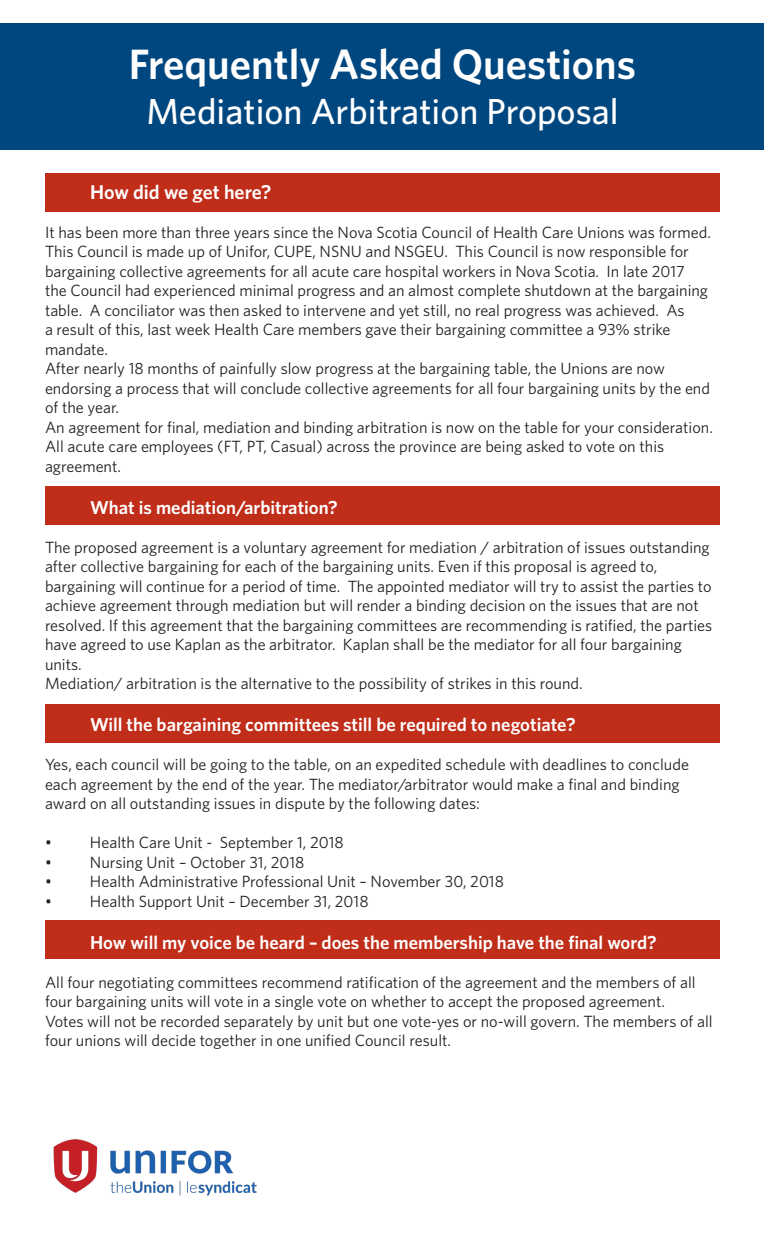
<style>
.page{position:relative;width:765px;height:1260px;background:#fff}
.page>*{position:absolute;margin:0;border:0;box-sizing:border-box;transform-origin:0 0}
.t1{font:600 42.5px "Whitney";color:#fff}
.t2{font:500 36.25px "Whitney";color:#fff}
.t3{font:600 20px "Whitney";color:#fff}
.t4{font:600 18.75px "Whitney";color:#fff}
.t5{font:16.25px/19.5px "Whitney";color:#231f20}
</style>
<div class="page">
<div style="left:1px;top:23px;width:763px;height:127px;background:#00477f"></div>
<div style="left:45px;top:173px;width:675px;height:39px;background:#c02d19"></div>
<div style="left:45px;top:487px;width:675px;height:38px;background:#c02d19"></div>
<div style="left:45px;top:705px;width:675px;height:38px;background:#c02d19"></div>
<div style="left:45px;top:920px;width:675px;height:39px;background:#c02d19"></div>
<img style="left:53px;top:1139px;width:204px;height:57px">
<p class="t1" style="left:129px;top:36px;width:509px">Frequently Asked Questions</p>
<p class="t2" style="left:146px;top:87px;width:474px">Mediation Arbitration Proposal</p>
<p class="t3" style="left:90px;top:178px;width:183px">How did we get here?</p>
<p class="t5" style="left:45px;top:222px;width:667px">It has been more than three years since the Nova Scotia Council of Health Care Unions was formed.</p>
<p class="t5" style="left:45px;top:241px;width:665px">This Council is made up of Unifor, CUPE, NSNU and NSGEU. This Council is now responsible for bargaining collective agreements for all acute care hospital workers in Nova Scotia. In late 2017 the Council had experienced minimal progress and an almost complete shutdown at the bargaining table. A conciliator was then asked to intervene and yet still, no real progress was achieved. As<br>a result of this, last week Health Care members gave their bargaining committee a 93% strike mandate.</p>
<p class="t5" style="left:45px;top:358px;width:667px">After nearly 18 months of painfully slow progress at the bargaining table, the Unions are now endorsing a process that will conclude collective agreements for all four bargaining units by the end of the year.</p>
<p class="t5" style="left:45px;top:417px;width:669px">An agreement for final, mediation and binding arbitration is now on the table for your consideration.</p>
<p class="t5" style="left:45px;top:436px;width:621px">All acute care employees (FT, PT, Casual) across the province are being asked to vote on this agreement.</p>
<p class="t4" style="left:90px;top:495px;width:249px">What is mediation/arbitration?</p>
<p class="t5" style="left:45px;top:537px;width:669px">The proposed agreement is a voluntary agreement for mediation / arbitration of issues outstanding after collective bargaining for each of the bargaining units. Even if this proposal is agreed to, bargaining will continue for a period of time. The appointed mediator will try to assist the parties to achieve agreement through mediation but will render a binding decision on the issues that are not resolved. If this agreement that the bargaining committees are recommending is ratified, the parties have agreed to use Kaplan as the arbitrator. Kaplan shall be the mediator for all four bargaining units.</p>
<p class="t5" style="left:45px;top:673px;width:539px">Mediation/ arbitration is the alternative to the possibility of strikes in this round.</p>
<p class="t4" style="left:90px;top:712px;width:487px">Will the bargaining committees still be required to negotiate?</p>
<p class="t5" style="left:45px;top:754px;width:646px">Yes, each council will be going to the table, on an expedited schedule with deadlines to conclude each agreement by the end of the year. The mediator/arbitrator would make a final and binding award on all outstanding issues in dispute by the following dates:</p>
<p class="t5" style="left:45px;top:832px;width:300px">• Health Care Unit - September 1, 2018</p>
<p class="t5" style="left:45px;top:852px;width:261px">• Nursing Unit – October 31, 2018</p>
<p class="t5" style="left:45px;top:871px;width:460px">• Health Administrative Professional Unit – November 30, 2018</p>
<p class="t5" style="left:45px;top:891px;width:325px">• Health Support Unit – December 31, 2018</p>
<p class="t4" style="left:90px;top:930px;width:568px">How will my voice be heard – does the membership have the final word?</p>
<p class="t5" style="left:45px;top:972px;width:652px">All four negotiating committees recommend ratification of the agreement and the members of all four bargaining units will vote in a single vote on whether to accept the proposed agreement.</p>
<p class="t5" style="left:45px;top:1011px;width:669px">Votes will not be recorded separately by unit but one vote-yes or no-will govern. The members of all four unions will decide together in one unified Council result.</p>
</div>
